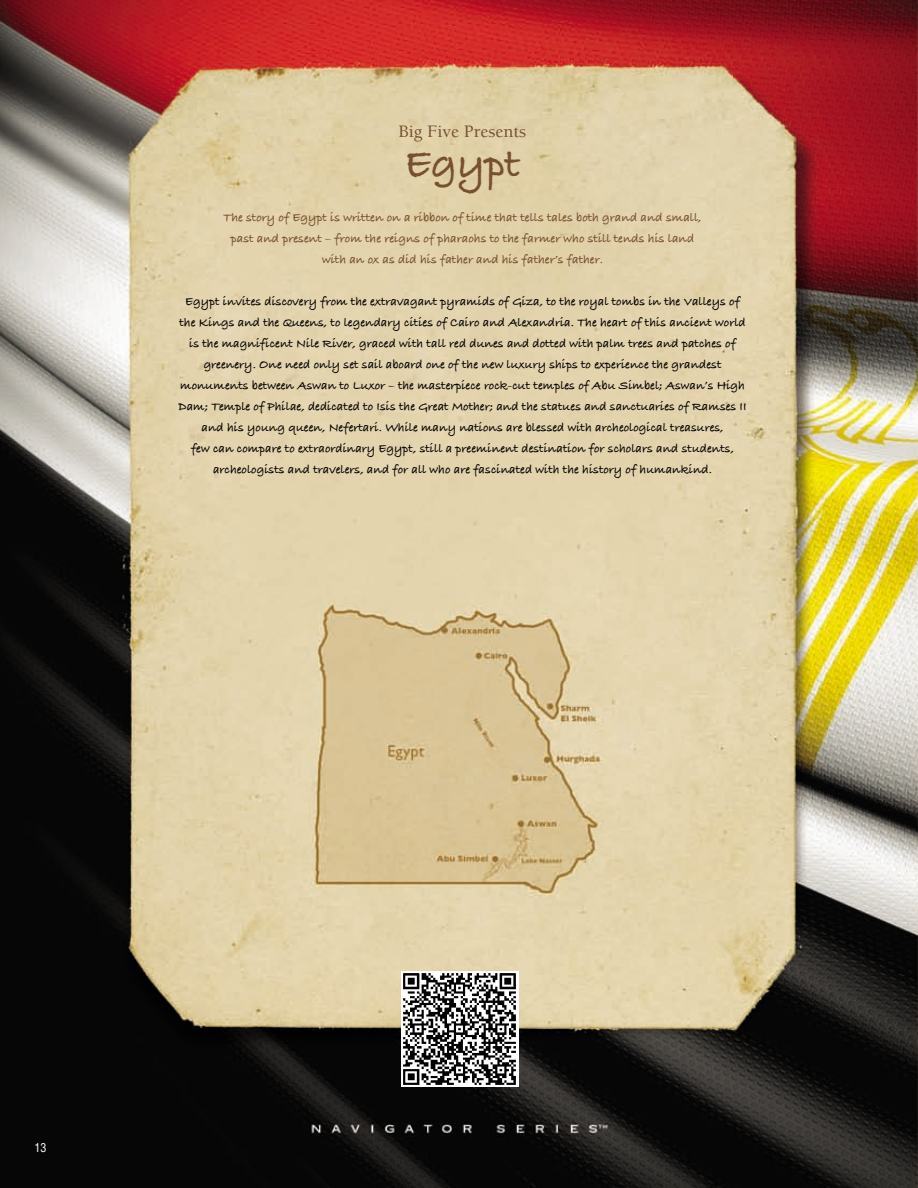
<style>
.page{position:relative;width:918px;height:1188px;background:#fff}
.page>*{position:absolute;margin:0;border:0;box-sizing:border-box;transform-origin:0 0}
.t1{font:43.5px "Bradley Hand ITCTT Bold";letter-spacing:-.01em;color:#774f31}
.t2{font:500 18px "Berkeley";color:#774f31}
.t3{font:12.75px/21px "Bradley Hand ITCTT Bold";color:#000;text-align:center}
.t4{font:12.75px/21px "Bradley Hand ITCTT Bold";color:#774f31;text-align:center}
.t5{font:condensed 12px "Helvetica LT";color:#fff}
</style>
<div class="page">
<img style="left:0;top:0;width:918px;height:1188px">
<div style="left:401px;top:971px;width:118px;height:116px;background:#fff"></div>
<img style="left:403px;top:973px;width:113px;height:112px">
<h2 class="t2" style="left:399px;top:122px;width:129px">Big Five Presents</h2>
<h1 class="t1" style="left:405px;top:131px;width:117px">Egypt</h1>
<p class="t4" style="left:224px;top:207px;width:480px">The story of Egypt is written on a ribbon of time that tells tales both grand and small, past and present – from the reigns of pharaohs to the farmer who still tends his land with an ox as did his father and his father’s father.</p>
<p class="t3" style="left:178px;top:291px;width:570px">Egypt invites discovery from the extravagant pyramids of Giza, to the royal tombs in the Valleys of the Kings and the Queens, to legendary cities of Cairo and Alexandria. The heart of this ancient world is the magnificent Nile River, graced with tall red dunes and dotted with palm trees and patches of greenery. One need only set sail aboard one of the new luxury ships to experience the grandest monuments between Aswan to Luxor – the masterpiece rock-cut temples of Abu Simbel; Aswan’s High Dam; Temple of Philae, dedicated to Isis the Great Mother; and the statues and sanctuaries of Ramses II and his young queen, Nefertari. While many nations are blessed with archeological treasures,<br>few can compare to extraordinary Egypt, still a preeminent destination for scholars and students, archeologists and travelers, and for all who are fascinated with the history of humankind.</p>
<p class="t5" style="left:34px;top:1140px;width:13px">13</p>
</div>
